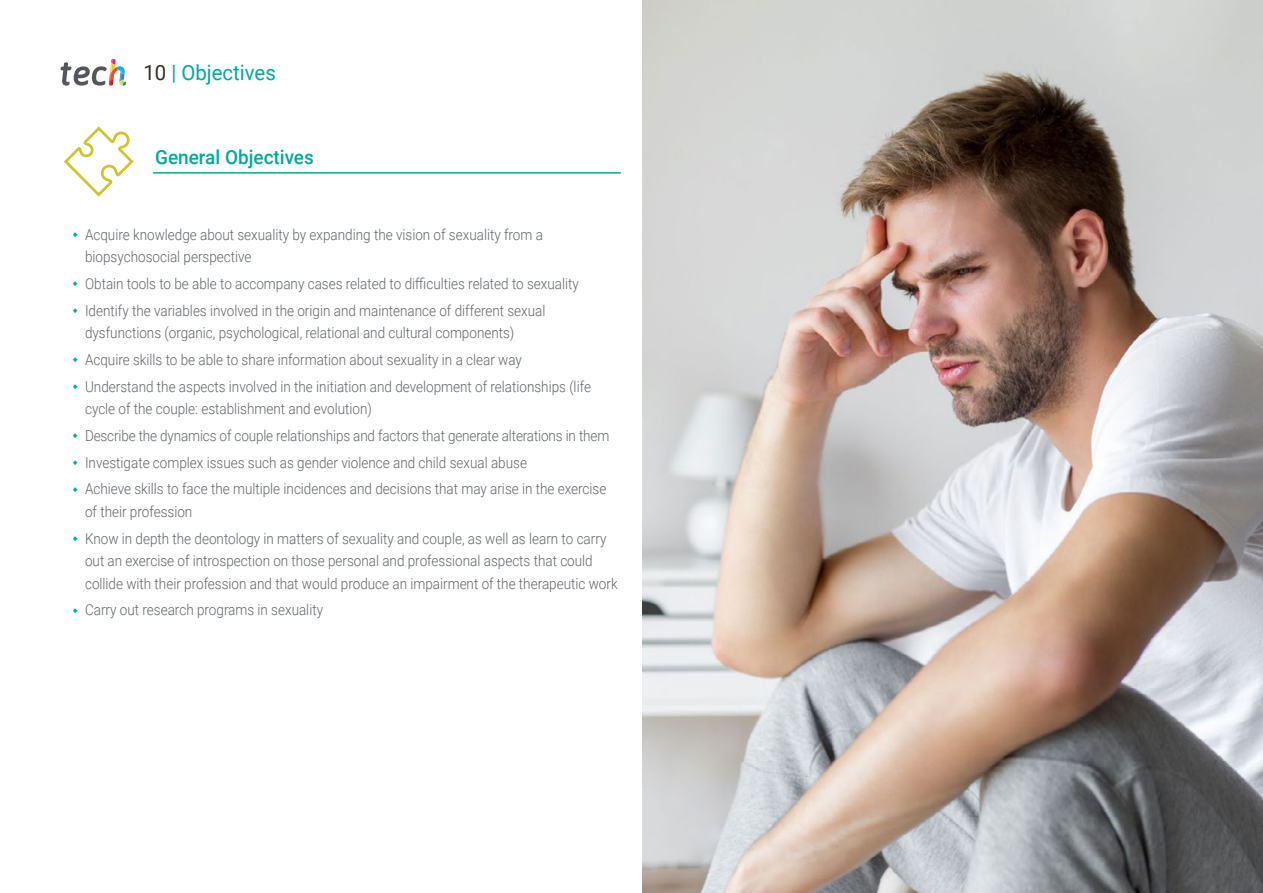
<style>
.page{position:relative;width:1263px;height:893px;background:#fff}
.page>*{position:absolute;margin:0;border:0;box-sizing:border-box;transform-origin:0 0}
.t1{font:21px "Roboto";color:#00a996}
.t2{font:500 19.5px "Roboto";color:#00a996}
.t3{font:300 15px/26.7px "Roboto";color:#61646a;scale:.9 1}
.s1{color:#312e20}
</style>
<div class="page">
<img style="left:642px;top:0;width:621px;height:893px">
<svg style="left:61px;top:59px;width:65px;height:27px"></svg>
<hr style="left:153px;top:172px;width:468px;height:1px;background:#00a996">
<svg style="left:64px;top:126px;width:70px;height:71px"></svg>
<h1 class="t1" style="left:144px;top:57px;width:134px"><span class="s1">10</span> | Objectives</h1>
<h2 class="t2" style="left:155px;top:144px;width:160px">General Objectives</h2>
<p class="t3" style="left:85px;top:222px;width:510px;line-height:22.5px">Acquire knowledge about sexuality by expanding the vision of sexuality from a biopsychosocial perspective</p>
<p class="t3" style="left:85px;top:270px;width:550px">Obtain tools to be able to accompany cases related to difficulties related to sexuality<br>Identify the variables involved in the origin and maintenance of different sexual</p>
<p class="t3" style="left:85px;top:319px;width:564px">dysfunctions (organic, psychological, relational and cultural components)<br>Acquire skills to be able to share information about sexuality in a clear way<br>Understand the aspects involved in the initiation and development of relationships (life</p>
<p class="t3" style="left:85px;top:395px;width:584px">cycle of the couple: establishment and evolution)<br>Describe the dynamics of couple relationships and factors that generate alterations in them Investigate complex issues such as gender violence and child sexual abuse<br>Achieve skills to face the multiple incidences and decisions that may arise in the exercise</p>
<p class="t3" style="left:85px;top:498px;width:581px">of their profession<br>Know in depth the deontology in matters of sexuality and couple, as well as learn to carry</p>
<p class="t3" style="left:85px;top:549px;width:593px;line-height:22.5px">out an exercise of introspection on those personal and professional aspects that could collide with their profession and that would produce an impairment of the therapeutic work</p>
<p class="t3" style="left:85px;top:596px;width:266px">Carry out research programs in sexuality</p>
</div>
